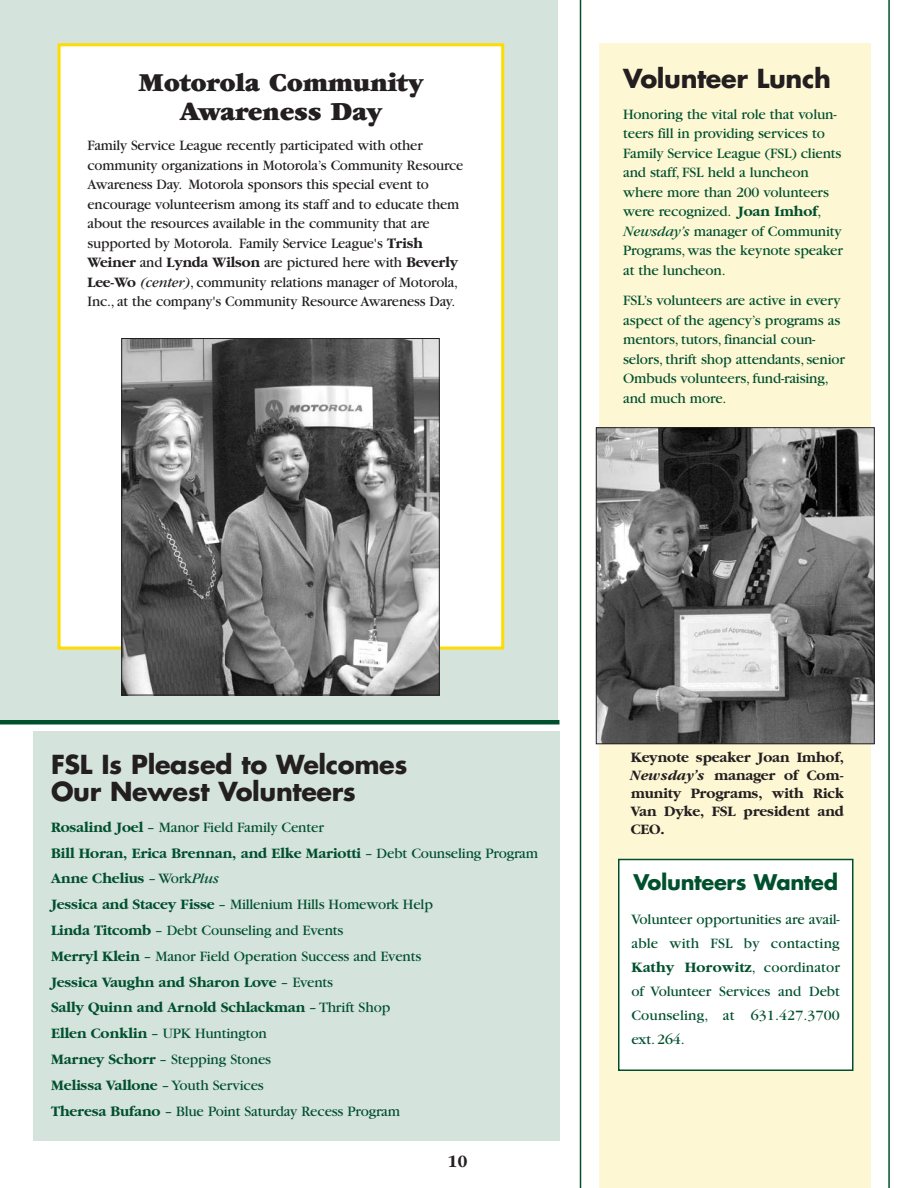
<style>
.page{position:relative;width:918px;height:1188px;background:#fff}
.page>*{position:absolute;margin:0;border:0;box-sizing:border-box;transform-origin:0 0}
.t1{font:900 27px/28.5px "Garamond";letter-spacing:-.015em;color:#231f20;text-align:center}
.t2{font:700 25.5px/27px "Futura";letter-spacing:-.015em;color:#231f20}
.t3{font:700 21px "Futura";letter-spacing:-.015em;color:#00502e}
.t4{font:700 18px "Garamond";color:#231f20}
.t5{font:15px/19.5px "Garamond";letter-spacing:-.01em;color:#00502e}
.t6{font:15px/19.5px "Garamond";letter-spacing:-.01em;color:#231f20}
.t7{font:700 15px/18px "Garamond";letter-spacing:-.01em;color:#231f20;text-align:justify}
.s1{font-weight:700}
.s2{font-style:italic}
</style>
<div class="page">
<svg style="left:580px;top:0;width:310px;height:1188px"></svg>
<div style="left:0;top:0;width:558px;height:722px;background:#d5e3dd"></div>
<div style="left:59px;top:45px;width:444px;height:603px;background:#fff"></div>
<div style="left:58px;top:43px;width:446px;height:607px;border:3px solid #ffdc01"></div>
<div style="left:599px;top:43px;width:271px;height:1145px;background:#fef7d4"></div>
<hr style="left:0;top:720px;width:559px;height:4px;background:#00502e">
<img style="left:123px;top:340px;width:315px;height:353px">
<div style="left:121px;top:338px;width:319px;height:357px;border:1px solid #231f20"></div>
<img style="left:598px;top:430px;width:274px;height:312px">
<div style="left:596px;top:428px;width:278px;height:316px;border:1px solid #231f20"></div>
<div style="left:33px;top:731px;width:527px;height:410px;background:#d5e3dd"></div>
<div style="left:619px;top:860px;width:234px;height:210px;background:#fff"></div>
<div style="left:618px;top:859px;width:236px;height:212px;border:2px solid #00502e"></div>
<h1 class="t1" style="left:139px;top:71px;width:286px">Motorola Community<br>Awareness Day</h1>
<p class="t6" style="left:88px;top:137px;width:377px">Family Service League recently participated with other community organizations in Motorola’s Community Resource Awareness Day. Motorola sponsors this special event to encourage volunteerism among its staff and to educate them about the resources available in the community that are supported by Motorola. Family Service League's <span class="s1">Trish Weiner</span> and <span class="s1">Lynda Wilson</span> are pictured here with <span class="s1">Beverly Lee-Wo</span> <span class="s2">(center)</span>, community relations manager of Motorola, Inc., at the company's Community Resource Awareness Day.</p>
<h2 class="t2" style="left:623px;top:68px;width:209px">Volunteer Lunch</h2>
<p class="t5" style="left:623px;top:106px;width:221px">Honoring the vital role that volun&shy;teers fill in providing services to<br>Family Service League (FSL) clients and staff, FSL held a luncheon where more than 200 volunteers were recognized. <span class="s1">Joan Imhof</span>,<br><span class="s2">Newsday’s</span> manager of Community<br>Programs, was the keynote speaker at the luncheon.</p>
<p class="t5" style="left:623px;top:292px;width:223px">FSL’s volunteers are active in every aspect of the agency’s programs as mentors, tutors, financial coun&shy;selors, thrift shop attendants, senior<br>Ombuds volunteers, fund-raising, and much more.</p>
<h2 class="t2" style="left:51px;top:754px;width:358px">FSL Is Pleased to Welcomes<br>Our Newest Volunteers</h2>
<p class="t5" style="left:51px;top:815px;width:489px;line-height:25.8px"><span class="s1">Rosalind Joel</span> – Manor Field Family Center<br><span class="s1">Bill Horan, Erica Brennan, and Elke Mariotti</span> – Debt Counseling Program <span class="s1">Anne Chelius</span> – Work<span class="s2">Plus<br></span><span class="s1">Jessica and Stacey Fisse</span> – Millenium Hills Homework Help<br><span class="s1">Linda Titcomb</span> – Debt Counseling and Events<br><span class="s1">Merryl Klein</span> – Manor Field Operation Success and Events<br><span class="s1">Jessica Vaughn and Sharon Love</span> – Events<br><span class="s1">Sally Quinn and Arnold Schlackman</span> – Thrift Shop<br><span class="s1">Ellen Conklin</span> – UPK Huntington<br><span class="s1">Marney Schorr</span> – Stepping Stones<br><span class="s1">Melissa Vallone</span> – Youth Services<br><span class="s1">Theresa Bufano</span> – Blue Point Saturday Recess Program</p>
<p class="t4" style="left:447px;top:1150px;width:22px">10</p>
<p class="t7" style="left:631px;top:748px;width:215px">Keynote speaker Joan Imhof, <span class="s2">Newsday’s</span> manager of Com&shy;munity Programs, with Rick Van Dyke, FSL president and CEO.</p>
<h3 class="t3" style="left:633px;top:872px;width:206px">Volunteers Wanted</h3>
<p class="t5" style="left:632px;top:909px;width:210px;line-height:24px;text-align:justify">Volunteer opportunities are avail&shy;able with FSL by contacting <span class="s1">Kathy Horowitz</span>, coordinator of Volunteer Services and Debt Counseling, at 631.427.3700 ext. 264.</p>
</div>
